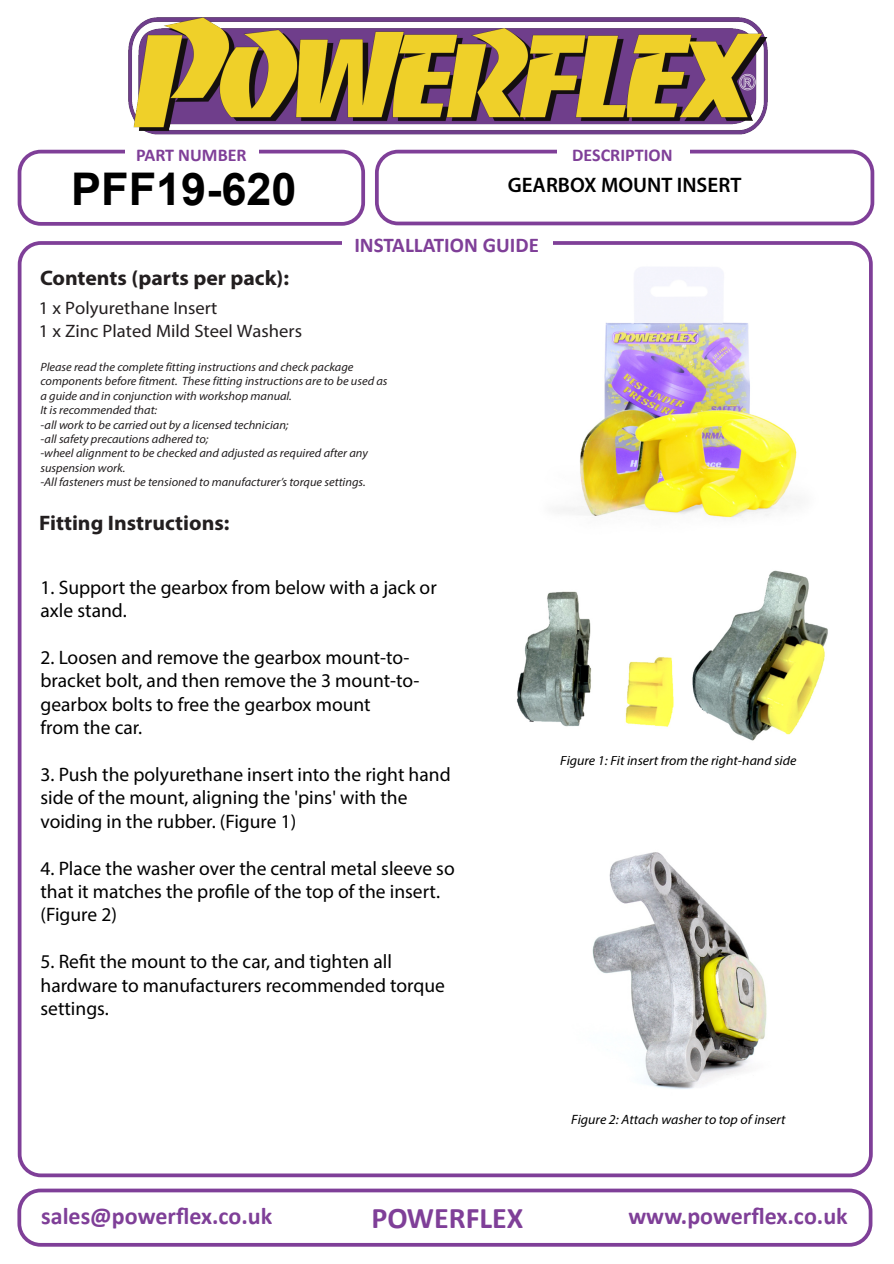
<style>
.page{position:relative;width:894px;height:1264px;background:#fff}
.page>*{position:absolute;margin:0;border:0;box-sizing:border-box;transform-origin:0 0}
.t1{font:700 45px "Arial";color:#000}
.t2{font:700 30px "Calibri";color:#7f3f98}
.t3{font:700 24px "Calibri";color:#7f3f98}
.t4{font:700 21px "Myriad Pro";color:#231f20}
.t5{font:600 21px "Myriad Pro";color:#000}
.t6{font:700 21px "Calibri";color:#7f3f98}
.t7{font:19.5px/23.4px "Myriad Pro";color:#000}
.t8{font:18px/22.2px "Myriad Pro";color:#231f20}
.t9{font:700 18px "Calibri";color:#7f3f98}
.t10{font:italic 13.5px "Myriad Pro";color:#000}
.t11{font:italic 12px/14.4px "Myriad Pro";color:#231f20}
</style>
<div class="page">
<img style="left:592px;top:852px;width:175px;height:237px">
<img style="left:561px;top:267px;width:236px;height:251px">
<div style="left:18px;top:241px;width:854px;height:935px;border:4px solid #7f3f98;border-radius:21px"></div>
<div style="left:375px;top:150px;width:498px;height:75px;border:4px solid #7f3f98;border-radius:21px"></div>
<div style="left:18px;top:150px;width:347px;height:76px;border:4px solid #7f3f98;border-radius:21px"></div>
<img style="left:128px;top:18px;width:639px;height:117px">
<div style="left:124px;top:147px;width:134px;height:9px;background:#fff"></div>
<div style="left:556px;top:147px;width:132px;height:9px;background:#fff"></div>
<div style="left:342px;top:235px;width:210px;height:15px;background:#fff"></div>
<div style="left:17px;top:1188px;width:855px;height:58px;border:4px solid #7f3f98;border-radius:21px"></div>
<img style="left:517px;top:570px;width:311px;height:171px">
<p class="t9" style="left:136px;top:147px;width:112px">PART NUMBER</p>
<p class="t9" style="left:572px;top:147px;width:102px">DESCRIPTION</p>
<h1 class="t1" style="left:71px;top:173px;width:227px">PFF19-620</h1>
<p class="t5" style="left:507px;top:176px;width:235px">GEARBOX MOUNT INSERT</p>
<p class="t4" style="left:40px;top:269px;width:250px">Contents (parts per pack):</p>
<p class="t8" style="left:39px;top:298px;width:264px">1 x Polyurethane Insert<br>1 x Zinc Plated Mild Steel Washers</p>
<p class="t6" style="left:354px;top:236px;width:186px">INSTALLATION GUIDE</p>
<p class="t11" style="left:40px;top:360px;width:348px">Please read the complete fitting instructions and check package components before fitment. These fitting instructions are to be used as a guide and in conjunction with workshop manual.<br>It is recommended that:<br>-all work to be carried out by a licensed technician;<br>-all safety precautions adhered to;<br>-wheel alignment to be checked and adjusted as required after any suspension work.<br>-All fasteners must be tensioned to manufacturer’s torque settings.</p>
<p class="t4" style="left:39px;top:513px;width:192px">Fitting Instructions:</p>
<p class="t7" style="left:40px;top:577px;width:397px">1. Support the gearbox from below with a jack or axle stand.</p>
<p class="t7" style="left:40px;top:647px;width:380px">2. Loosen and remove the gearbox mount-to&shy;bracket bolt, and then remove the 3 mount-to&shy;gearbox bolts to free the gearbox mount<br>from the car.</p>
<p class="t7" style="left:40px;top:764px;width:411px">3. Push the polyurethane insert into the right hand side of the mount, aligning the 'pins' with the voiding in the rubber. (Figure 1)</p>
<p class="t7" style="left:40px;top:857px;width:415px">4. Place the washer over the central metal sleeve so that it matches the profile of the top of the insert. (Figure 2)</p>
<p class="t7" style="left:40px;top:951px;width:406px">5. Refit the mount to the car, and tighten all hardware to manufacturers recommended torque settings.</p>
<p class="t10" style="left:560px;top:754px;width:238px">Figure 1: Fit insert from the right-hand side</p>
<p class="t10" style="left:571px;top:1113px;width:216px">Figure 2: Attach washer to top of insert</p>
<p class="t3" style="left:41px;top:1205px;width:232px">sales@powerflex.co.uk</p>
<h2 class="t2" style="left:371px;top:1204px;width:153px">POWERFLEX</h2>
<p class="t3" style="left:628px;top:1205px;width:221px">www.powerflex.co.uk</p>
</div>
